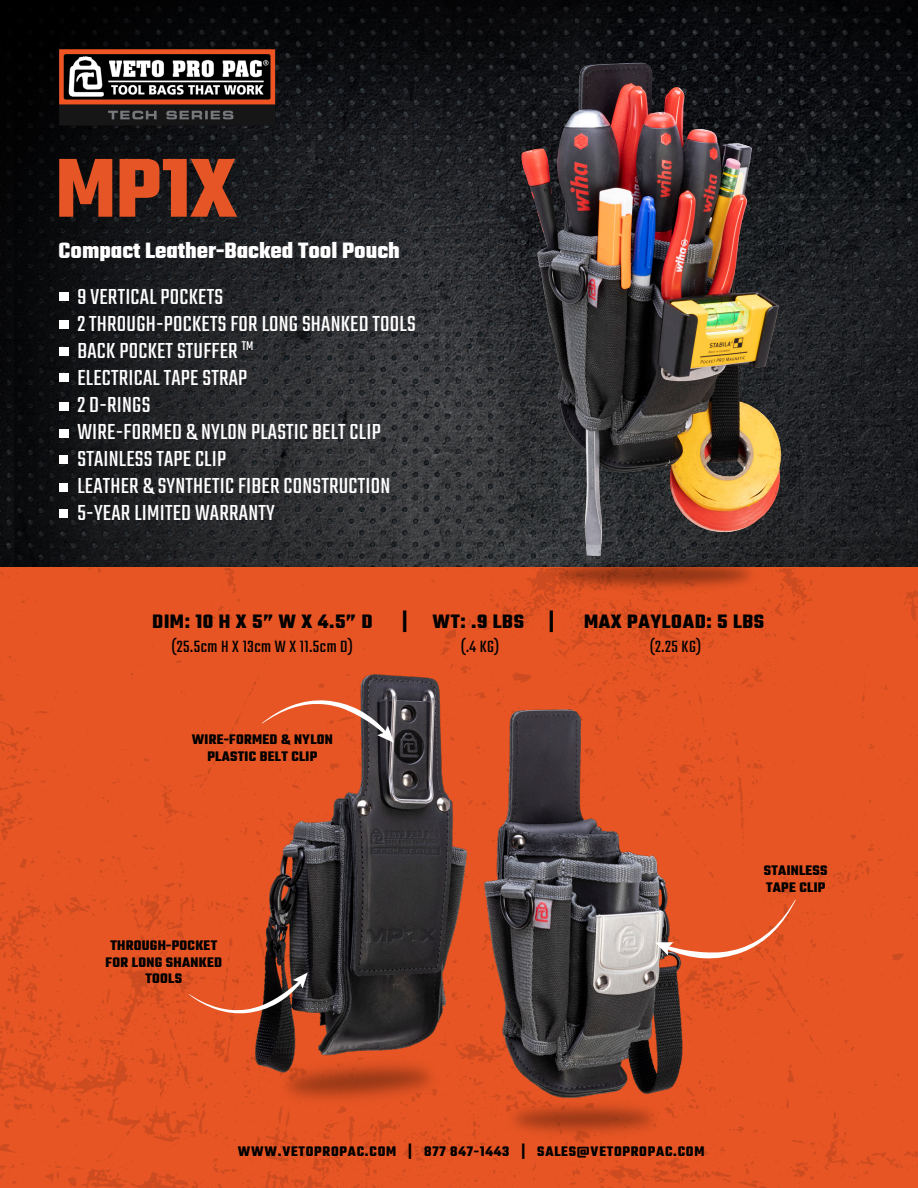
<style>
.page{position:relative;width:918px;height:1188px;background:#fff}
.page>*{position:absolute;margin:0;border:0;box-sizing:border-box;transform-origin:0 0}
.t1{font:700 90px "Teko";color:#e65525}
.t2{font:24px "Teko";letter-spacing:.01em;color:#fff}
.t3{font:700 24px "Teko";color:#fff}
.t4{font:700 21px "Teko";letter-spacing:.03em;color:#000}
.t5{font:18px "Teko";letter-spacing:.03em;color:#000}
.t6{font:700 15px/16.5px "Teko";letter-spacing:.02em;color:#000;text-align:center}
.t7{font:700 15px "Teko";letter-spacing:.05em;color:#000}
</style>
<div class="page">
<img style="left:15px;top:0;width:903px;height:567px">
<div style="left:0;top:568px;width:918px;height:620px;background:#e75524"></div>
<img style="left:54px;top:45px;width:227px;height:81px">
<img style="left:241px;top:675px;width:239px;height:449px">
<svg style="left:189px;top:972px;width:119px;height:42px;background:#af5436"></svg>
<img style="left:507px;top:59px;width:292px;height:541px">
<img style="left:471px;top:708px;width:226px;height:445px">
<svg style="left:262px;top:700px;width:132px;height:43px;background:#c66140"></svg>
<div style="left:59px;top:292px;width:9px;height:8px;background:#fff"></div>
<div style="left:59px;top:320px;width:9px;height:9px;background:#fff"></div>
<div style="left:59px;top:373px;width:9px;height:9px;background:#fff"></div>
<div style="left:59px;top:429px;width:9px;height:8px;background:#fff"></div>
<div style="left:59px;top:347px;width:9px;height:9px;background:#fff"></div>
<div style="left:59px;top:455px;width:9px;height:8px;background:#fff"></div>
<div style="left:59px;top:402px;width:9px;height:9px;background:#fff"></div>
<div style="left:59px;top:483px;width:9px;height:9px;background:#fff"></div>
<div style="left:59px;top:509px;width:9px;height:8px;background:#fff"></div>
<svg style="left:655px;top:900px;width:141px;height:59px;background:#df663d"></svg>
<p class="t1" style="left:56px;top:130px;width:183px">MP1X</p>
<p class="t3" style="left:59px;top:235px;width:343px">Compact Leather-Backed Tool Pouch</p>
<p class="t2" style="left:77px;top:284px;width:147px">9 VERTICAL POCKETS</p>
<p class="t2" style="left:77px;top:311px;width:340px">2 THROUGH-POCKETS FOR LONG SHANKED TOOLS</p>
<p class="t2" style="left:77px;top:338px;width:177px">BACK POCKET STUFFER <sup>TM</sup></p>
<p class="t2" style="left:77px;top:365px;width:171px">ELECTRICAL TAPE STRAP</p>
<p class="t2" style="left:77px;top:392px;width:74px">2 D-RINGS</p>
<p class="t2" style="left:77px;top:419px;width:305px">WIRE-FORMED &amp; NYLON PLASTIC BELT CLIP</p>
<p class="t2" style="left:77px;top:446px;width:150px">STAINLESS TAPE CLIP</p>
<p class="t2" style="left:77px;top:473px;width:314px">LEATHER &amp; SYNTHETIC FIBER CONSTRUCTION</p>
<p class="t2" style="left:77px;top:500px;width:199px">5-YEAR LIMITED WARRANTY</p>
<p class="t4" style="left:152px;top:608px;width:222px">DIM: 10 H X 5” W X 4.5” D</p>
<p class="t4" style="left:402px;top:608px;width:154px">| WT: .9 LBS |</p>
<p class="t4" style="left:584px;top:608px;width:182px">MAX PAYLOAD: 5 LBS</p>
<p class="t5" style="left:171px;top:637px;width:183px">(25.5cm H X 13cm W X 11.5cm D)</p>
<p class="t5" style="left:461px;top:637px;width:40px">(.4 KG)</p>
<p class="t5" style="left:650px;top:637px;width:53px">(2.25 KG)</p>
<p class="t6" style="left:192px;top:732px;width:143px">WIRE-FORMED &amp; NYLON<br>PLASTIC BELT CLIP</p>
<p class="t6" style="left:106px;top:938px;width:118px">THROUGH-POCKET<br>FOR LONG SHANKED<br>TOOLS</p>
<p class="t6" style="left:764px;top:863px;width:65px;text-align:left">STAINLESS<br>TAPE CLIP</p>
<p class="t7" style="left:238px;top:1141px;width:468px">WWW.VETOPROPAC.COM | 877 847-1443 | SALES@VETOPROPAC.COM</p>
</div>
